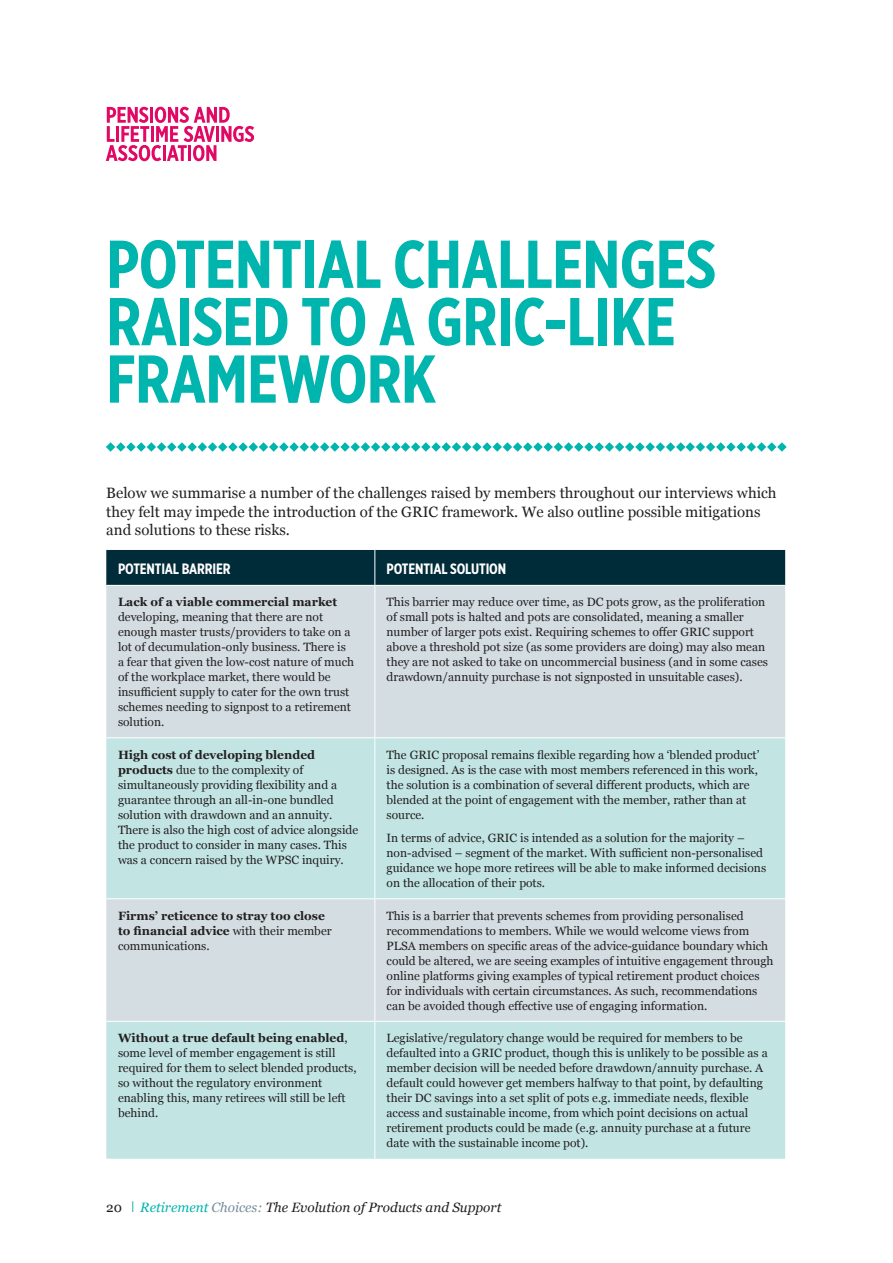
<style>
.page{position:relative;width:893px;height:1263px;background:#fff}
.page>*{position:absolute;margin:0;border:0;box-sizing:border-box;transform-origin:0 0}
.t1{font:700 67.5px/57.3px "Gotham X Narrow";letter-spacing:-.01em;color:#00b5ae}
.t2{font:15px/18.8px "Georgia";color:#231f20}
.t3{font:700 15px "Gotham X Narrow";letter-spacing:-.01em;color:#fff}
.t4{font:italic 13.5px "Georgia";color:#231f20}
.t5{font:13.5px "Georgia";color:#231f20}
.t6{font:12px/15px "Georgia";color:#231f20}
.t7{font:700 12px/15px "Georgia";color:#231f20}
.s1{font-weight:700}
.s2{font-weight:400}
.s3{color:#00b5ae}
.s4{color:#748f9c}
</style>
<div class="page">
<div style="left:106px;top:550px;width:679px;height:35px;background:#002b39"></div>
<div style="left:106px;top:586px;width:679px;height:151px;background:#d3dde2"></div>
<svg style="left:106px;top:738px;width:679px;height:421px;background:#c7e2e3"></svg>
<hr style="left:374px;top:550px;width:1px;height:35px;background:#fff">
<hr style="left:374px;top:586px;width:1px;height:151px;background:#fff">
<hr style="left:374px;top:738px;width:1px;height:160px;background:#fff">
<hr style="left:106px;top:898px;width:269px;height:1px;background:#fff">
<hr style="left:375px;top:898px;width:410px;height:1px;background:#fff">
<hr style="left:374px;top:899px;width:1px;height:122px;background:#fff">
<hr style="left:106px;top:1021px;width:269px;height:1px;background:#fff">
<hr style="left:375px;top:1021px;width:410px;height:1px;background:#fff">
<hr style="left:374px;top:1022px;width:1px;height:137px;background:#fff">
<svg style="left:106px;top:107px;width:148px;height:54px"></svg>
<svg style="left:106px;top:442px;width:681px;height:10px"></svg>
<p class="t1" style="left:106px;top:235px;width:611px">POTENTIAL CHALLENGES<br>RAISED TO A GRIC-LIKE<br>FRAMEWORK</p>
<p class="t2" style="left:106px;top:483px;width:672px">Below we summarise a number of the challenges raised by members throughout our interviews which they felt may impede the introduction of the GRIC framework. We also outline possible mitigations and solutions to these risks.</p>
<p class="t3" style="left:118px;top:559px;width:114px">POTENTIAL BARRIER</p>
<p class="t3" style="left:387px;top:559px;width:121px">POTENTIAL SOLUTION</p>
<p class="t6" style="left:118px;top:594px;width:238px"><span class="s1">Lack of a viable commercial market </span>developing, meaning that there are not enough master trusts/providers to take on a lot of decumulation-only business. There is a fear that given the low-cost nature of much of the workplace market, there would be insufficient supply to cater for the own trust schemes needing to signpost to a retirement solution.</p>
<p class="t6" style="left:387px;top:594px;width:383px">This barrier may reduce over time, as DC pots grow, as the proliferation of small pots is halted and pots are consolidated, meaning a smaller number of larger pots exist. Requiring schemes to offer GRIC support above a threshold pot size (as some providers are doing) may also mean they are not asked to take on uncommercial business (and in some cases drawdown/annuity purchase is not signposted in unsuitable cases).</p>
<p class="t6" style="left:118px;top:746px;width:242px"><span class="s1">High cost of developing blended products</span> due to the complexity of simultaneously providing flexibility and a guarantee through an all-in-one bundled solution with drawdown and an annuity.<br>There is also the high cost of advice alongside the product to consider in many cases. This was a concern raised by the WPSC inquiry.</p>
<p class="t6" style="left:387px;top:746px;width:374px">The GRIC proposal remains flexible regarding how a ‘blended product’ is designed. As is the case with most members referenced in this work, the solution is a combination of several different products, which are blended at the point of engagement with the member, rather than at source.</p>
<p class="t6" style="left:387px;top:830px;width:381px">In terms of advice, GRIC is intended as a solution for the majority – non-advised – segment of the market. With sufficient non-personalised guidance we hope more retirees will be able to make informed decisions on the allocation of their pots.</p>
<p class="t7" style="left:118px;top:907px;width:215px">Firms’ reticence to stray too close to financial advice <span class="s2">with their member communications.</span></p>
<p class="t6" style="left:387px;top:907px;width:388px">This is a barrier that prevents schemes from providing personalised recommendations to members. While we would welcome views from PLSA members on specific areas of the advice-guidance boundary which could be altered, we are seeing examples of intuitive engagement through online platforms giving examples of typical retirement product choices for individuals with certain circumstances. As such, recommendations can be avoided though effective use of engaging information.</p>
<p class="t6" style="left:118px;top:1030px;width:240px"><span class="s1">Without a true default being enabled</span>, some level of member engagement is still required for them to select blended products, so without the regulatory environment enabling this, many retirees will still be left behind.</p>
<p class="t6" style="left:387px;top:1030px;width:383px">Legislative/regulatory change would be required for members to be defaulted into a GRIC product, though this is unlikely to be possible as a member decision will be needed before drawdown/annuity purchase. A default could however get members halfway to that point, by defaulting their DC savings into a set split of pots e.g. immediate needs, flexible access and sustainable income, from which point decisions on actual retirement products could be made (e.g. annuity purchase at a future date with the sustainable income pot).</p>
<p class="t5" style="left:106px;top:1197px;width:17px">20</p>
<p class="t4" style="left:140px;top:1197px;width:363px"><span class="s3">Retirement</span> <span class="s4">Choices:</span> The Evolution of Products and Support</p>
</div>
